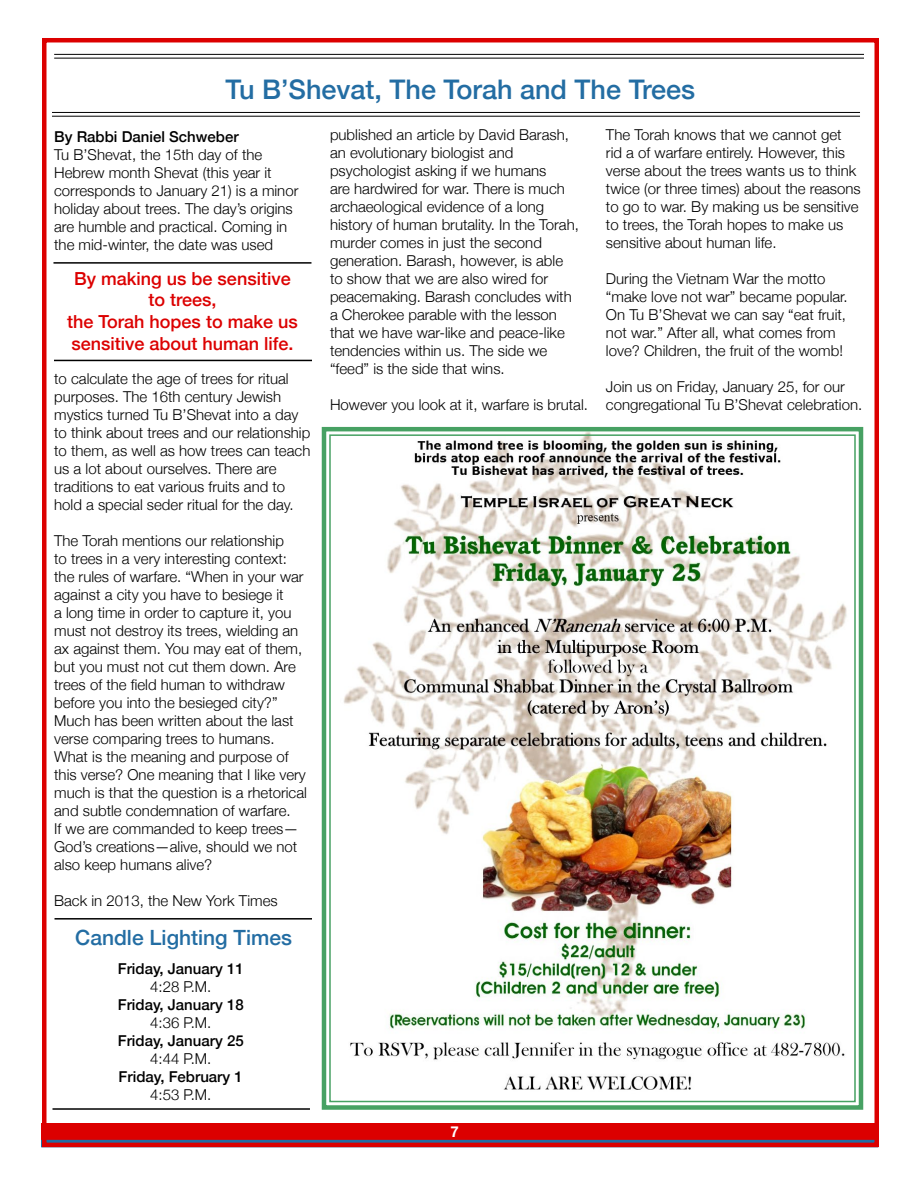
<style>
.page{position:relative;width:918px;height:1188px;background:#fff}
.page>*{position:absolute;margin:0;border:0;box-sizing:border-box;transform-origin:0 0}
.t1{font:500 27px "Helvetica Neue";color:#236da3}
.t2{font:500 21px "Helvetica Neue";color:#236da3}
.t3{font:500 18px/21.6px "Helvetica Neue";color:#dc0000;text-align:center}
.t4{font:300 15px/18px "Helvetica Neue";color:#000}
.t5{font:500 15px "Helvetica Neue";color:#000}
.t6{font:700 15px "Helvetica Neue";color:#fff}
</style>
<div class="page">
<hr style="left:52px;top:1108px;width:258px;height:2px;background:#000">
<div style="left:41px;top:1123px;width:837px;height:18px;background:#dc0000"></div>
<div style="left:41px;top:1140px;width:837px;height:7px;background:#236da3"></div>
<hr style="left:54px;top:360px;width:258px;height:1px;background:#000">
<hr style="left:53px;top:262px;width:258px;height:2px;background:#000">
<hr style="left:52px;top:112px;width:808px;height:1px;background:#000">
<hr style="left:52px;top:116px;width:808px;height:1px;background:#000">
<hr style="left:54px;top:54px;width:810px;height:1px;background:#000">
<hr style="left:54px;top:58px;width:810px;height:1px;background:#000">
<div style="left:42px;top:38px;width:837px;height:1109px;border:4px solid #dc0000"></div>
<hr style="left:55px;top:918px;width:257px;height:2px;background:#000">
<img style="left:321px;top:426px;width:543px;height:684px">
<div style="left:329px;top:434px;width:527px;height:668px;border:2px solid #47a163"></div>
<h1 class="t1" style="left:225px;top:67px;width:471px">Tu B’Shevat, The Torah and The Trees</h1>
<p class="t4" style="left:330px;top:125px;width:250px">published an article by David Barash, an evolutionary biologist and psychologist asking if we humans<br>are hardwired for war. There is much archaeological evidence of a long history of human brutality. In the Torah, murder comes in just the second generation. Barash, however, is able to show that we are also wired for peacemaking. Barash concludes with a Cherokee parable with the lesson that we have war-like and peace-like tendencies within us. The side we “feed” is the side that wins.</p>
<p class="t4" style="left:330px;top:395px;width:260px">However you look at it, warfare is brutal.</p>
<p class="t4" style="left:606px;top:125px;width:256px">The Torah knows that we cannot get rid a of warfare entirely. However, this verse about the trees wants us to think twice (or three times) about the reasons to go to war. By making us be sensitive to trees, the Torah hopes to make us sensitive about human life.</p>
<p class="t4" style="left:606px;top:269px;width:243px">During the Vietnam war the motto “make love not war” became popular.<br>On Tu B’Shevat we can say “eat fruit, not war.” After all, what comes from love? Children, the fruit of the womb!</p>
<p class="t4" style="left:606px;top:377px;width:258px">Join us on Friday, January 25, for our congregational Tu B’Shevat celebration.</p>
<p class="t5" style="left:54px;top:124px;width:186px">By Rabbi Daniel Schweber</p>
<p class="t4" style="left:54px;top:144px;width:246px">Tu B’Shevat, the 15th day of the Hebrew month Shevat (this year it corresponds to January 21) is a minor holiday about trees. The day’s origins are humble and practical. Coming in the mid-winter, the date was used</p>
<p class="t3" style="left:67px;top:266px;width:232px">By making us be sensitive to trees,<br>the Torah hopes to make us sensitive about human life.</p>
<p class="t4" style="left:54px;top:369px;width:258px">to calculate the age of trees for ritual purposes. The 16th century Jewish mystics turned Tu B’Shevat into a day to think about trees and our relationship to them, as well as how trees can teach us a lot about ourselves. There are traditions to eat various fruits and to hold a special seder ritual for the day.</p>
<p class="t4" style="left:54px;top:531px;width:254px">The Torah mentions our relationship<br>to trees in a very interesting context: the rules of warfare. “When in your war against a city you have to besiege it<br>a long time in order to capture it, you must not destroy its trees, wielding an ax against them. You may eat of them, but you must not cut them down. Are trees of the field human to withdraw before you into the besieged city?” Much has been written about the last verse comparing trees to humans.<br>What is the meaning and purpose of this verse? One meaning that I like very much is that the question is a rhetorical and subtle condemnation of warfare.<br>If we are commanded to keep trees— God’s creations—alive, should we not also keep humans alive?</p>
<p class="t4" style="left:54px;top:891px;width:225px">Back in 2013, the New York Times</p>
<h2 class="t2" style="left:75px;top:920px;width:218px">Candle Lighting Times</h2>
<p class="t5" style="left:118px;top:956px;width:127px">Friday, January 11</p>
<p class="t4" style="left:150px;top:976px;width:63px">4:28 P.M.</p>
<p class="t5" style="left:118px;top:992px;width:127px">Friday, January 18</p>
<p class="t4" style="left:150px;top:1012px;width:63px">4:36 P.M.</p>
<p class="t5" style="left:118px;top:1028px;width:127px">Friday, January 25</p>
<p class="t4" style="left:150px;top:1048px;width:63px">4:44 P.M.</p>
<p class="t5" style="left:119px;top:1064px;width:126px">Friday, February 1</p>
<p class="t4" style="left:150px;top:1084px;width:63px">4:53 P.M.</p>
<p class="t6" style="left:450px;top:1120px;width:10px">7</p>
</div>
